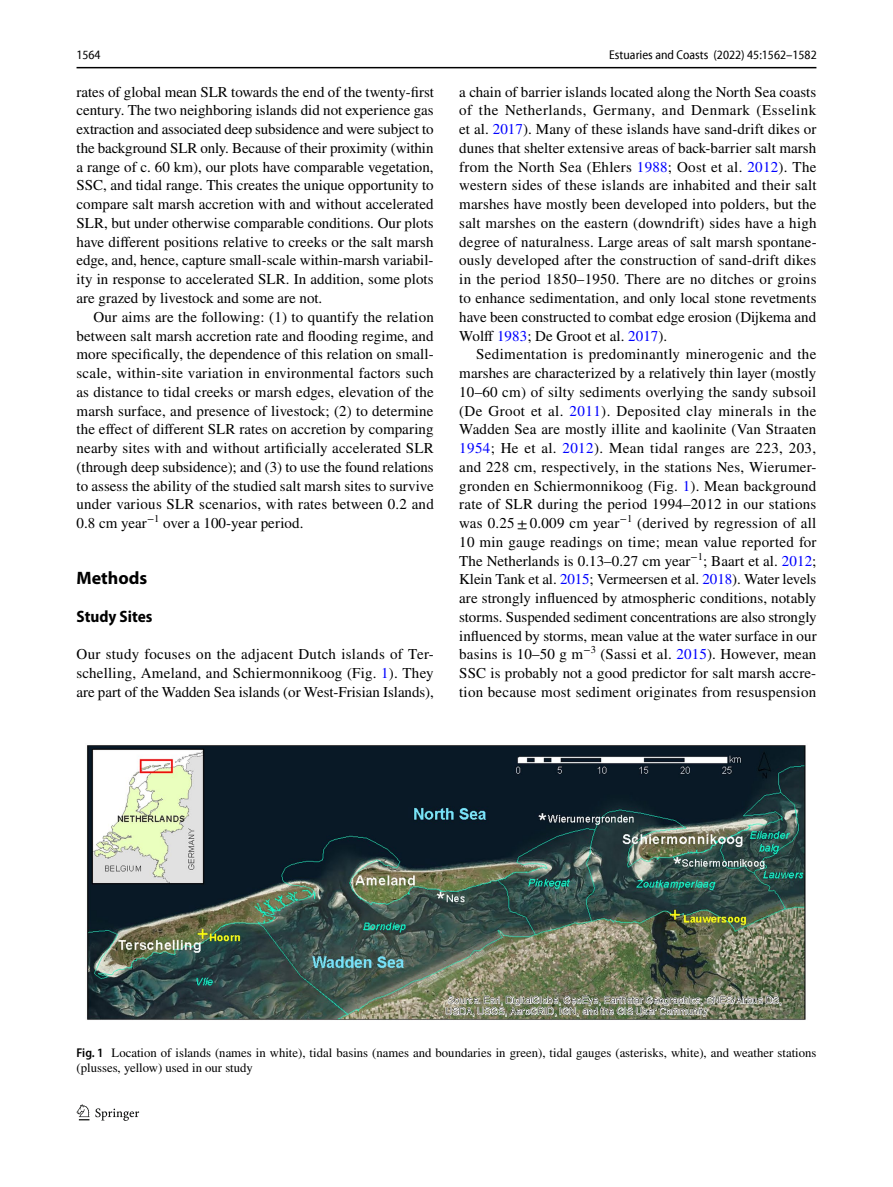
<style>
.page{position:relative;width:893px;height:1187px;background:#fff}
.page>*{position:absolute;margin:0;border:0;box-sizing:border-box;transform-origin:0 0}
.t1{font:700 18px "Myriad Pro";color:#000}
.t2{font:700 semi-condensed 16.5px "Myriad Pro";color:#000}
.t3{font:15px/18.8px "STIX";letter-spacing:.005em;color:#000;text-align:justify}
.t4{font:12.75px/15px "STIX";color:#000}
.t5{font:semi-condensed 12.75px "Myriad Pro Unic";color:#000}
.s1{color:#00f}
.s2{font-family:"Myriad Pro";font-weight:600;font-stretch:semi-condensed}
</style>
<div class="page">
<hr style="left:77px;top:67px;width:739px;height:1px;background:#000">
<img style="left:87px;top:745px;width:719px;height:275px">
<svg style="left:77px;top:1104px;width:12px;height:16px"></svg>
<svg style="left:95px;top:1108px;width:44px;height:12px"></svg>
<p class="t5" style="left:76px;top:50px;width:26px">1564</p>
<p class="t5" style="left:609px;top:50px;width:209px">Estuaries and Coasts (2022) 45:1562–1582</p>
<p class="t3" style="left:77px;top:83px;width:359px">rates of global mean SLR towards the end of the twenty-first century. The two neighboring islands did not experience gas extraction and associated deep subsidence and were subject to the background SLR only. Because of their proximity (within a range of c. 60 km), our plots have comparable vegetation, SSC, and tidal range. This creates the unique opportunity to compare salt marsh accretion with and without accelerated SLR, but under otherwise comparable conditions. Our plots have different positions relative to creeks or the salt marsh edge, and, hence, capture small-scale within-marsh variabil&shy;ity in response to accelerated SLR. In addition, some plots are grazed by livestock and some are not.</p>
<p class="t3" style="left:77px;top:308px;width:359px;text-indent:17px">Our aims are the following: (1) to quantify the relation between salt marsh accretion rate and flooding regime, and more specifically, the dependence of this relation on small&shy;scale, within-site variation in environmental factors such as distance to tidal creeks or marsh edges, elevation of the marsh surface, and presence of livestock; (2) to determine the effect of different SLR rates on accretion by comparing nearby sites with and without artificially accelerated SLR (through deep subsidence); and (3) to use the found relations to assess the ability of the studied salt marsh sites to survive under various SLR scenarios, with rates between 0.2 and 0.8 cm year<sup>−1</sup> over a 100-year period.</p>
<p class="t1" style="left:77px;top:566px;width:72px">Methods</p>
<p class="t2" style="left:77px;top:607px;width:78px">Study Sites</p>
<p class="t3" style="left:77px;top:646px;width:359px">Our study focuses on the adjacent Dutch islands of Ter&shy;schelling, Ameland, and Schiermonnikoog (Fig. <span class="s1">1</span>). They are part of the Wadden Sea islands (or West-Frisian Islands),</p>
<p class="t3" style="left:459px;top:83px;width:359px">a chain of barrier islands located along the North Sea coasts of the Netherlands, Germany, and Denmark (Esselink et al. <span class="s1">2017</span>). Many of these islands have sand-drift dikes or dunes that shelter extensive areas of back-barrier salt marsh from the North Sea (Ehlers <span class="s1">1988</span>; Oost et al. <span class="s1">2012</span>). The western sides of these islands are inhabited and their salt marshes have mostly been developed into polders, but the salt marshes on the eastern (downdrift) sides have a high degree of naturalness. Large areas of salt marsh spontane&shy;ously developed after the construction of sand-drift dikes in the period 1850–1950. There are no ditches or groins to enhance sedimentation, and only local stone revetments have been constructed to combat edge erosion (Dijkema and Wolff <span class="s1">1983</span>; De Groot et al. <span class="s1">2017</span>).</p>
<p class="t3" style="left:459px;top:346px;width:359px;text-indent:17px">Sedimentation is predominantly minerogenic and the marshes are characterized by a relatively thin layer (mostly 10–60 cm) of silty sediments overlying the sandy subsoil (De Groot et al. <span class="s1">2011</span>). Deposited clay minerals in the Wadden Sea are mostly illite and kaolinite (Van Straaten <span class="s1">1954</span>; He et al. <span class="s1">2012</span>). Mean tidal ranges are 223, 203, and 228 cm, respectively, in the stations Nes, Wierumer&shy;gronden en Schiermonnikoog (Fig. <span class="s1">1</span>). Mean background rate of SLR during the period 1994–2012 in our stations was 0.25±0.009 cm year<sup>−1</sup> (derived by regression of all 10 min gauge readings on time; mean value reported for The Netherlands is 0.13–0.27 cm year<sup>−1</sup>; Baart et al. <span class="s1">2012</span>; Klein Tank et al. <span class="s1">2015</span>; Vermeersen et al. <span class="s1">2018</span>). Water levels are strongly influenced by atmospheric conditions, notably storms. Suspended sediment concentrations are also strongly influenced by storms, mean value at the water surface in our basins is 10–50 g m<sup>−3</sup> (Sassi et al. <span class="s1">2015</span>). However, mean SSC is probably not a good predictor for salt marsh accre&shy;tion because most sediment originates from resuspension</p>
<p class="t4" style="left:77px;top:1045px;width:741px"><span class="s2">Fig. 1</span> Location of islands (names in white), tidal basins (names and boundaries in green), tidal gauges (asterisks, white), and weather stations (plusses, yellow) used in our study</p>
</div>
